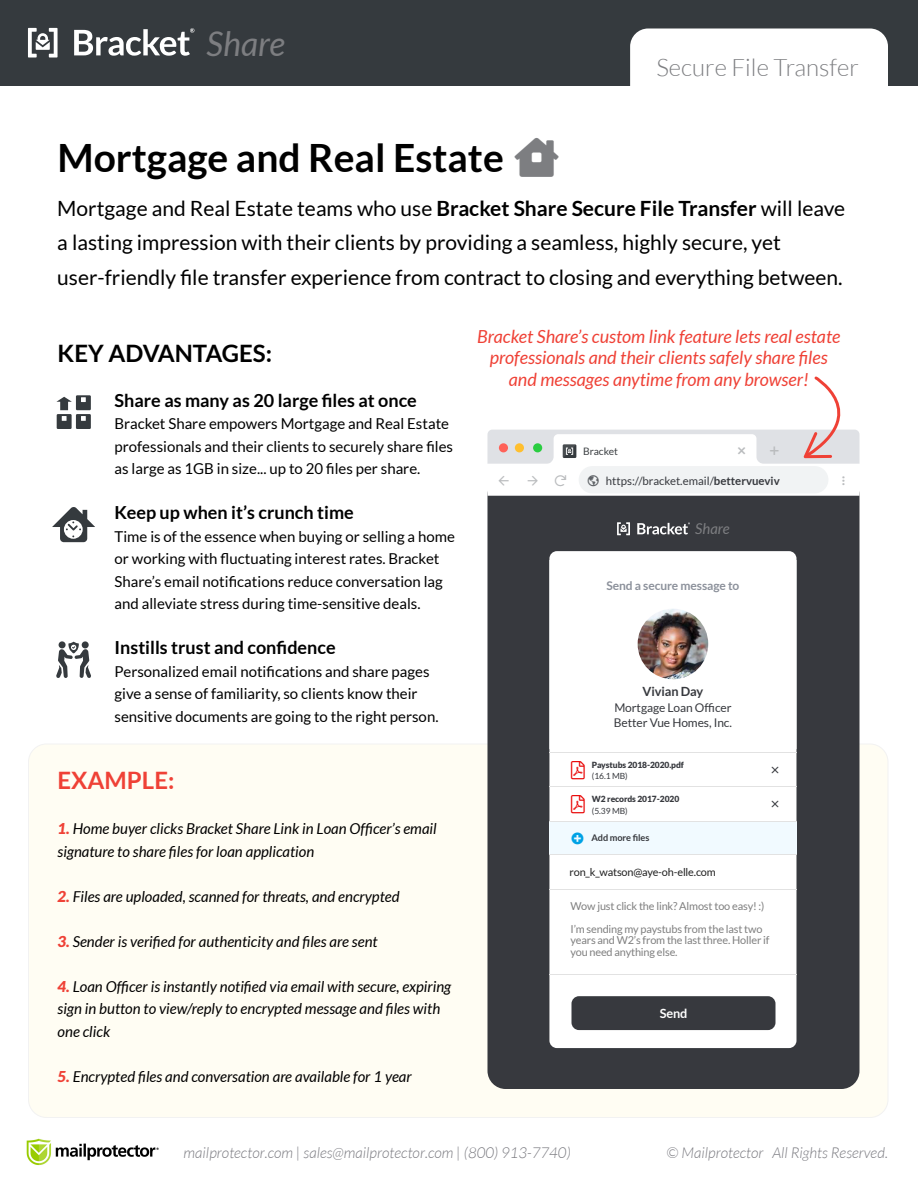
<style>
.page{position:relative;width:918px;height:1188px;background:#fff}
.page>*{position:absolute;margin:0;border:0;box-sizing:border-box;transform-origin:0 0}
.t1{font:700 39px "Lato";color:#000}
.t2{font:italic 33.9px "Lato";color:#7d7e81}
.t3{font:300 24px "Lato";color:#7d7e81}
.t4{font:700 24px "Lato";color:#000}
.t5{font:700 24px "Lato";color:#ef4136}
.t6{font:21px/34.5px "Lato";color:#000}
.t7{font:italic 18px/21.6px "Lato";color:#ef4136;text-align:center}
.t8{font:700 18px "Lato";color:#000}
.t9{font:15px/22.5px "Lato";color:#000}
.t10{font:italic 15px/22.5px "Lato";color:#000}
.t11{font:italic 300 15px "Lato";color:#7a7a80}
.t12{font:italic 14.85px "Lato";color:#7d7e81}
.t13{font:700 12.75px "Lato";letter-spacing:-.005em;color:#37393e}
.t14{font:700 12.75px "Lato";color:#fff}
.t15{font:12px/15.6px "Lato";letter-spacing:-.005em;color:#37393e}
.t16{font:700 12px "Lato";letter-spacing:-.005em;color:#8c919b}
.t17{font:11.4px "Lato";color:#37393e}
.t18{font:10.95px/22.6px "Lato";letter-spacing:-.015em;color:#7f7f7f}
.t19{font:10.95px "Lato";letter-spacing:-.015em;color:#212121}
.t20{font:10.2px "Lato";color:#3c4043}
.t21{font:700 9.15px "Lato";letter-spacing:-.01em;color:#37393e}
.t22{font:900 8.4px "Lato";letter-spacing:-.01em;color:#37393e}
.t23{font:8.4px "Lato";letter-spacing:-.01em;color:#37393e}
.s1{color:#7d7e81}
.s2{font-weight:700}
.s3{font-weight:900;color:#ef4136}
</style>
<div class="page">
<div style="left:28px;top:744px;width:860px;height:374px;background:#fffdf3;border-radius:18px"></div>
<div style="left:0;top:0;width:918px;height:86px;background:#353a3e"></div>
<svg style="left:28px;top:28px;width:30px;height:30px"></svg>
<svg style="left:74px;top:28px;width:120px;height:28px"></svg>
<div style="left:487px;top:477px;width:372px;height:612px;background:#37393e;border-radius:18px"></div>
<div style="left:549px;top:551px;width:247px;height:497px;background:#fff;border-radius:8px"></div>
<svg style="left:617px;top:522px;width:13px;height:13px"></svg>
<svg style="left:637px;top:522px;width:53px;height:12px"></svg>
<svg style="left:549px;top:560px;width:160px;height:189px"></svg>
<hr style="left:549px;top:752px;width:247px;height:1px;background:#e2e2e2">
<hr style="left:549px;top:787px;width:247px;height:1px;background:#e2e2e2">
<div style="left:550px;top:821px;width:247px;height:34px;background:#f1faff"></div>
<hr style="left:549px;top:821px;width:247px;height:1px;background:#e2e2e2">
<hr style="left:549px;top:854px;width:247px;height:1px;background:#e2e2e2">
<hr style="left:549px;top:889px;width:247px;height:1px;background:#e2e2e2">
<hr style="left:549px;top:974px;width:247px;height:1px;background:#e2e2e2">
<div style="left:572px;top:996px;width:204px;height:34px;background:#37393e;border-radius:8px"></div>
<svg style="left:56px;top:395px;width:35px;height:34px"></svg>
<svg style="left:52px;top:507px;width:43px;height:35px"></svg>
<svg style="left:56px;top:642px;width:35px;height:36px"></svg>
<div style="left:630px;top:28px;width:258px;height:86px;background:#fff;border-radius:18px"></div>
<img style="left:26px;top:1138px;width:133px;height:28px">
<svg style="left:488px;top:376px;width:372px;height:120px"></svg>
<h2 class="t2" style="left:207px;top:25px;width:80px">Share</h2>
<h3 class="t3" style="left:656px;top:54px;width:204px">Secure File Transfer</h3>
<h1 class="t1" style="left:57px;top:135px;width:503px">Mortgage and Real Estate <span class="s1">⌂</span></h1>
<p class="t6" style="left:57px;top:191px;width:789px">Mortgage and Real Estate teams who use <span class="s2">Bracket Share Secure File Transfer</span> will leave a lasting impression with their clients by providing a seamless, highly secure, yet user-friendly file transfer experience from contract to closing and everything between.</p>
<h3 class="t4" style="left:58px;top:339px;width:216px">KEY ADVANTAGES:</h3>
<p class="t8" style="left:115px;top:390px;width:304px">Share as many as 20 large files at once</p>
<p class="t9" style="left:115px;top:413px;width:340px">Bracket Share empowers Mortgage and Real Estate professionals and their clients to securely share files as large as 1GB in size... up to 20 files per share.</p>
<p class="t8" style="left:115px;top:503px;width:241px">Keep up when it’s crunch time</p>
<p class="t9" style="left:115px;top:525px;width:342px">Time is of the essence when buying or selling a home or working with fluctuating interest rates. Bracket Share’s email notifications reduce conversation lag and alleviate stress during time-sensitive deals.</p>
<p class="t8" style="left:115px;top:638px;width:223px">Instills trust and confidence</p>
<p class="t9" style="left:115px;top:660px;width:325px">Personalized email notifications and share pages give a sense of familiarity, so clients know their sensitive documents are going to the right person.</p>
<h3 class="t5" style="left:58px;top:767px;width:118px">EXAMPLE:</h3>
<p class="t10" style="left:58px;top:818px;width:381px"><span class="s3">1.</span> Home buyer clicks Bracket Share Link in Loan Officer’s email signature to share files for loan application</p>
<p class="t10" style="left:58px;top:886px;width:344px"><span class="s3">2.</span> Files are uploaded, scanned for threats, and encrypted</p>
<p class="t10" style="left:58px;top:931px;width:322px"><span class="s3">3.</span> Sender is verified for authenticity and files are sent</p>
<p class="t10" style="left:58px;top:976px;width:395px"><span class="s3">4.</span> Loan Officer is instantly notified via email with secure, expiring sign in button to view/reply to encrypted message and files with one click</p>
<p class="t10" style="left:58px;top:1066px;width:356px"><span class="s3">5.</span> Encrypted files and conversation are available for 1 year</p>
<p class="t7" style="left:477px;top:326px;width:365px">Bracket Share’s custom link feature lets real estate professionals and their clients safely share files and messages anytime from any browser!</p>
<p class="t20" style="left:583px;top:446px;width:36px">Bracket</p>
<p class="t17" style="left:606px;top:474px;width:175px">https://bracket.email/<span class="s2">bettervueviv</span></p>
<p class="t12" style="left:695px;top:521px;width:36px">Share</p>
<p class="t16" style="left:606px;top:579px;width:134px">Send a secure message to</p>
<p class="t13" style="left:643px;top:684px;width:62px">Vivian Day</p>
<p class="t15" style="left:614px;top:700px;width:120px">Mortgage Loan Officer<br>Better Vue Homes, Inc.</p>
<p class="t22" style="left:592px;top:760px;width:94px">Paystubs 2018-2020.pdf</p>
<p class="t23" style="left:592px;top:771px;width:37px">(16.1 MB)</p>
<p class="t22" style="left:592px;top:794px;width:89px">W2 records 2017-2020</p>
<p class="t23" style="left:592px;top:806px;width:37px">(5.39 MB)</p>
<p class="t21" style="left:591px;top:833px;width:59px">Add more files</p>
<p class="t19" style="left:570px;top:866px;width:148px">ron_k_watson@aye-oh-elle.com</p>
<p class="t18" style="left:571px;top:895px;width:195px">Wow just click the link? Almost too easy! :)<br>I’m sending my paystubs from the last two</p>
<p class="t18" style="left:571px;top:935px;width:201px;line-height:11.2px">years and W2’s from the last three. Holler if you need anything else.</p>
<p class="t14" style="left:660px;top:1006px;width:29px">Send</p>
<p class="t11" style="left:184px;top:1145px;width:389px">mailprotector.com | sales@mailprotector.com | (800) 913-7740)</p>
<p class="t11" style="left:667px;top:1145px;width:223px">© Mailprotector All Rights Reserved.</p>
</div>
